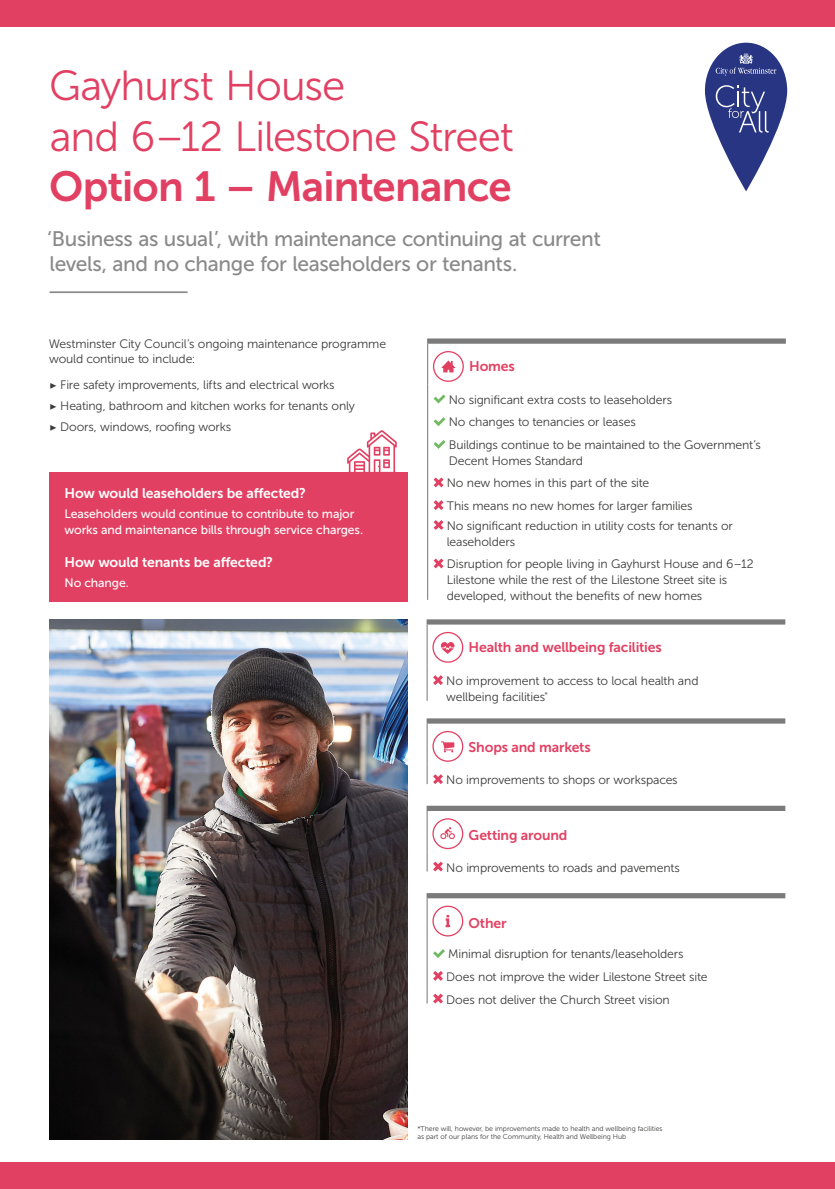
<style>
.page{position:relative;width:835px;height:1189px;background:#fff}
.page>*{position:absolute;margin:0;border:0;box-sizing:border-box;transform-origin:0 0}
.t1{font:42px/50.4px "Museo Sans 300";letter-spacing:-.025em;color:#e24062}
.t2{font:42px "Museo Sans 700";letter-spacing:-.02em;color:#e24062}
.t3{font:21px/25.2px "Museo Sans 500";letter-spacing:-.02em;color:#8b8a8a}
.t4{font:14px "Museo Sans 700";letter-spacing:-.01em;color:#e24062}
.t5{font:14px "Museo Sans 700";letter-spacing:-.01em;color:#fff}
.t6{font:12.25px/22.7px "Museo Sans 300";letter-spacing:-.015em;color:#3c3c3b}
.t7{font:12.25px/15.7px "Museo Sans 500";letter-spacing:-.01em;color:#fff}
.t8{font:7px/8.4px "Museo Sans 300";letter-spacing:-.01em;color:#3c3c3b}
.s1{font-family:"Minion Pro"}
</style>
<div class="page">
<div style="left:427px;top:338px;width:358px;height:6px;background:#7c7b7b"></div>
<hr style="left:427px;top:344px;width:1px;height:40px;background:#7c7b7b">
<hr style="left:427px;top:384px;width:1px;height:126px;background:#7c7b7b">
<hr style="left:427px;top:510px;width:1px;height:90px;background:#7c7b7b">
<svg style="left:441px;top:360px;width:14px;height:12px"></svg>
<div style="left:433px;top:351px;width:31px;height:31px;border:1px solid #e24062;border-radius:50%"></div>
<svg style="left:433px;top:394px;width:12px;height:9px"></svg>
<svg style="left:433px;top:417px;width:12px;height:9px"></svg>
<svg style="left:433px;top:440px;width:12px;height:9px"></svg>
<svg style="left:433px;top:477px;width:10px;height:10px"></svg>
<svg style="left:433px;top:500px;width:10px;height:10px"></svg>
<svg style="left:433px;top:520px;width:10px;height:10px"></svg>
<svg style="left:433px;top:558px;width:10px;height:10px"></svg>
<div style="left:426px;top:718px;width:359px;height:5px;background:#7c7b7b"></div>
<hr style="left:426px;top:723px;width:1px;height:41px;background:#7c7b7b">
<svg style="left:426px;top:764px;width:1px;height:20px"></svg>
<svg style="left:440px;top:741px;width:14px;height:11px"></svg>
<div style="left:432px;top:731px;width:31px;height:31px;border:1px solid #e24062;border-radius:50%"></div>
<svg style="left:433px;top:774px;width:10px;height:10px"></svg>
<div style="left:426px;top:805px;width:359px;height:6px;background:#7c7b7b"></div>
<hr style="left:426px;top:811px;width:1px;height:40px;background:#7c7b7b">
<svg style="left:426px;top:851px;width:1px;height:20px"></svg>
<div style="left:432px;top:818px;width:31px;height:31px;border:1px solid #e24062;border-radius:50%"></div>
<svg style="left:440px;top:827px;width:15px;height:12px"></svg>
<svg style="left:433px;top:861px;width:10px;height:10px"></svg>
<div style="left:426px;top:893px;width:359px;height:5px;background:#7c7b7b"></div>
<hr style="left:426px;top:898px;width:1px;height:41px;background:#7c7b7b">
<hr style="left:426px;top:939px;width:1px;height:64px;background:#7c7b7b">
<svg style="left:445px;top:915px;width:5px;height:12px"></svg>
<div style="left:432px;top:905px;width:31px;height:31px;border:1px solid #e24062;border-radius:50%"></div>
<svg style="left:433px;top:949px;width:12px;height:9px"></svg>
<svg style="left:433px;top:971px;width:10px;height:9px"></svg>
<svg style="left:433px;top:993px;width:10px;height:10px"></svg>
<div style="left:426px;top:619px;width:359px;height:5px;background:#7c7b7b"></div>
<hr style="left:426px;top:624px;width:1px;height:41px;background:#7c7b7b">
<hr style="left:426px;top:665px;width:1px;height:36px;background:#7c7b7b">
<div style="left:432px;top:632px;width:31px;height:31px;border:1px solid #e24062;border-radius:50%"></div>
<svg style="left:441px;top:642px;width:13px;height:12px"></svg>
<svg style="left:433px;top:675px;width:10px;height:10px"></svg>
<hr style="left:50px;top:291px;width:137px;height:2px;background:#8b8a8a">
<img style="left:50px;top:619px;width:358px;height:520px">
<div style="left:50px;top:472px;width:358px;height:130px;background:#e24062"></div>
<svg style="left:347px;top:430px;width:49px;height:42px"></svg>
<div style="left:0;top:1162px;width:834px;height:27px;background:#e24062"></div>
<div style="left:0;top:0;width:834px;height:26px;background:#e24062"></div>
<svg style="left:704px;top:43px;width:83px;height:148px"></svg>
<h1 class="t1" style="left:49px;top:61px;width:466px">Gayhurst House<br>and 6–12 Lilestone Street</h1>
<h1 class="t2" style="left:49px;top:163px;width:464px">Option 1 – Maintenance</h1>
<h2 class="t3" style="left:47px;top:226px;width:555px">‘Business as usual’, with maintenance continuing at current levels, and no change for leaseholders or tenants.</h2>
<p class="t6" style="left:49px;top:336px;width:339px;line-height:15.7px">Westminster City Council’s ongoing maintenance programme would continue to include:</p>
<p class="t6" style="left:49px;top:374px;width:307px;line-height:20.7px"><span class="s1">▶</span> Fire safety improvements, lifts and electrical works<br><span class="s1">▶</span> Heating, bathroom and kitchen works for tenants only <span class="s1">▶</span> Doors, windows, roofing works</p>
<p class="t5" style="left:64px;top:485px;width:243px">How would leaseholders be affected?</p>
<p class="t7" style="left:64px;top:506px;width:300px">Leaseholders would continue to contribute to major works and maintenance bills through service charges.</p>
<p class="t5" style="left:64px;top:554px;width:210px">How would tenants be affected?</p>
<p class="t7" style="left:64px;top:575px;width:66px">No change.</p>
<p class="t4" style="left:469px;top:359px;width:47px">Homes</p>
<p class="t6" style="left:448px;top:388px;width:313px">No significant extra costs to leaseholders<br>No changes to tenancies or leases<br>Buildings continue to be maintained to the Government’s</p>
<p class="t6" style="left:447px;top:449px;width:247px">Decent Homes Standard<br>No new homes in this part of the site<br>This means no new homes for larger families</p>
<p class="t6" style="left:447px;top:518px;width:287px;line-height:15.7px">No significant reduction in utility costs for tenants or leaseholders</p>
<p class="t6" style="left:447px;top:556px;width:308px;line-height:15.7px">Disruption for people living in Gayhurst House and 6–12<br>Lilestone while the rest of the Lilestone Street site is developed, without the benefits of new homes</p>
<p class="t4" style="left:468px;top:639px;width:194px">Health and wellbeing facilities</p>
<p class="t6" style="left:446px;top:673px;width:254px;line-height:15.7px">No improvement to access to local health and wellbeing facilities<sup>*</sup></p>
<p class="t4" style="left:468px;top:739px;width:124px">Shops and markets</p>
<p class="t6" style="left:446px;top:768px;width:233px">No improvements to shops or workspaces</p>
<p class="t4" style="left:468px;top:828px;width:100px">Getting around</p>
<p class="t6" style="left:446px;top:856px;width:235px">No improvements to roads and pavements</p>
<p class="t4" style="left:468px;top:915px;width:39px">Other</p>
<p class="t6" style="left:446px;top:942px;width:262px">Minimal disruption for tenants/leaseholders<br>Does not improve the wider Lilestone Street site<br>Does not deliver the Church Street vision</p>
<p class="t8" style="left:417px;top:1124px;width:246px">*There will, however, be improvements made to health and wellbeing facilities as part of our plans for the Community, Health and Wellbeing Hub</p>
</div>
